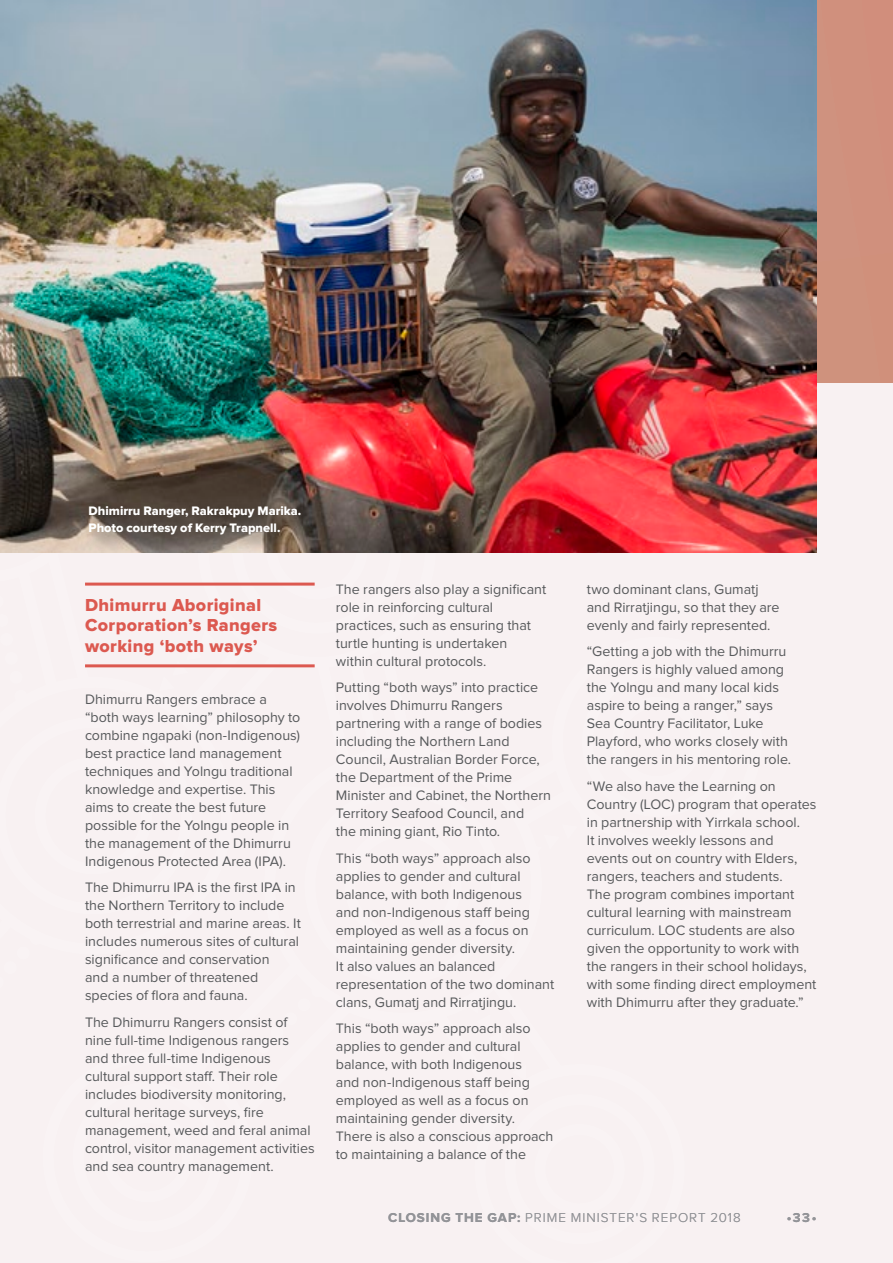
<style>
.page{position:relative;width:893px;height:1263px;background:#f8f1f2}
.page>*{position:absolute;margin:0;border:0;box-sizing:border-box;transform-origin:0 0}
.H3_with_paragraph_ru{font:18px/20.2px "Proxima Nova Extrabld";letter-spacing:.02em;color:#dc5950}
.Body-2018{font:14.25px/18px "Proxima Nova";color:#57595b}
.t1{font:300 13.35px "Proxima Nova";letter-spacing:.075em;color:#939498}
.t2{font:700 13.35px "Proxima Nova";color:#939498}
.t3{font:12.75px/16.5px "Proxima Nova Extrabld";color:#fff}
.s1{font-weight:700}
</style>
<div class="page">
<div style="left:0;top:0;width:893px;height:382px;background:#d0907d"></div>
<hr style="left:85px;top:583px;width:230px;height:3px;background:#dc5950">
<hr style="left:85px;top:664px;width:230px;height:3px;background:#dc5950">
<img style="left:0;top:0;width:816px;height:553px">
<div style="left:81px;top:499px;width:238px;height:54px;background:#000;opacity:.75"></div>
<p class="t3" style="left:89px;top:503px;width:214px">Dhimirru Ranger, Rakrakpuy Marika.<br>Photo courtesy of Kerry Trapnell.</p>
<h3 class="H3_with_paragraph_ru" style="left:85px;top:596px;width:194px">Dhimurru Aboriginal<br>Corporation’s Rangers working ‘both ways’</h3>
<p class="Body-2018" style="left:85px;top:690px;width:217px">Dhimurru Rangers embrace a “both ways learning” philosophy to combine ngapaki (non-Indigenous) best practice land management techniques and Yolngu traditional knowledge and expertise. This aims to create the best future possible for the Yolngu people in the management of the Dhimurru<br>Indigenous Protected Area (IPA).</p>
<p class="Body-2018" style="left:85px;top:879px;width:217px">The Dhimurru IPA is the first IPA in the Northern Territory to include both terrestrial and marine areas. It includes numerous sites of cultural significance and conservation<br>and a number of threatened species of flora and fauna.</p>
<p class="Body-2018" style="left:85px;top:1013px;width:231px">The Dhimurru Rangers consist of nine full-time Indigenous rangers and three full-time Indigenous cultural support staff. Their role includes biodiversity monitoring, cultural heritage surveys, fire management, weed and feral animal control, visitor management activities and sea country management.</p>
<p class="Body-2018" style="left:336px;top:581px;width:212px">The rangers also play a significant role in reinforcing cultural practices, such as ensuring that turtle hunting is undertaken within cultural protocols.</p>
<p class="Body-2018" style="left:336px;top:679px;width:217px">Putting “both ways” into practice involves Dhimurru Rangers partnering with a range of bodies including the Northern Land<br>Council, Australian Border Force, the Department of the Prime<br>Minister and Cabinet, the Northern<br>Territory Seafood Council, and<br>the mining giant, Rio Tinto.</p>
<p class="Body-2018" style="left:336px;top:850px;width:220px">This “both ways” approach also applies to gender and cultural balance, with both Indigenous<br>and non-Indigenous staff being employed as well as a focus on maintaining gender diversity.<br>It also values an balanced representation of the two dominant clans, Gumatj and Rirratjingu.</p>
<p class="Body-2018" style="left:336px;top:1020px;width:219px">This “both ways” approach also applies to gender and cultural balance, with both Indigenous<br>and non-Indigenous staff being employed as well as a focus on maintaining gender diversity.<br>There is also a conscious approach to maintaining a balance of the</p>
<p class="Body-2018" style="left:587px;top:581px;width:194px">two dominant clans, Gumatj and Rirratjingu, so that they are evenly and fairly represented.</p>
<p class="Body-2018" style="left:587px;top:643px;width:206px">“Getting a job with the Dhimurru<br>Rangers is highly valued among the Yolngu and many local kids aspire to being a ranger,” says<br>Sea Country Facilitator, Luke<br>Playford, who works closely with the rangers in his mentoring role.</p>
<p class="Body-2018" style="left:587px;top:778px;width:231px">“We also have the Learning on Country (LOC) program that operates in partnership with Yirrkala school.<br>It involves weekly lessons and events out on country with Elders, rangers, teachers and students.<br>The program combines important cultural learning with mainstream curriculum. LOC students are also given the opportunity to work with the rangers in their school holidays, with some finding direct employment with Dhimurru after they graduate.”</p>
<p class="t1" style="left:388px;top:1211px;width:354px"><span class="s1">CLOSING THE GAP:</span> PRIME MINISTER'S REPORT 2018</p>
<p class="t2" style="left:787px;top:1211px;width:31px">•33•</p>
</div>
